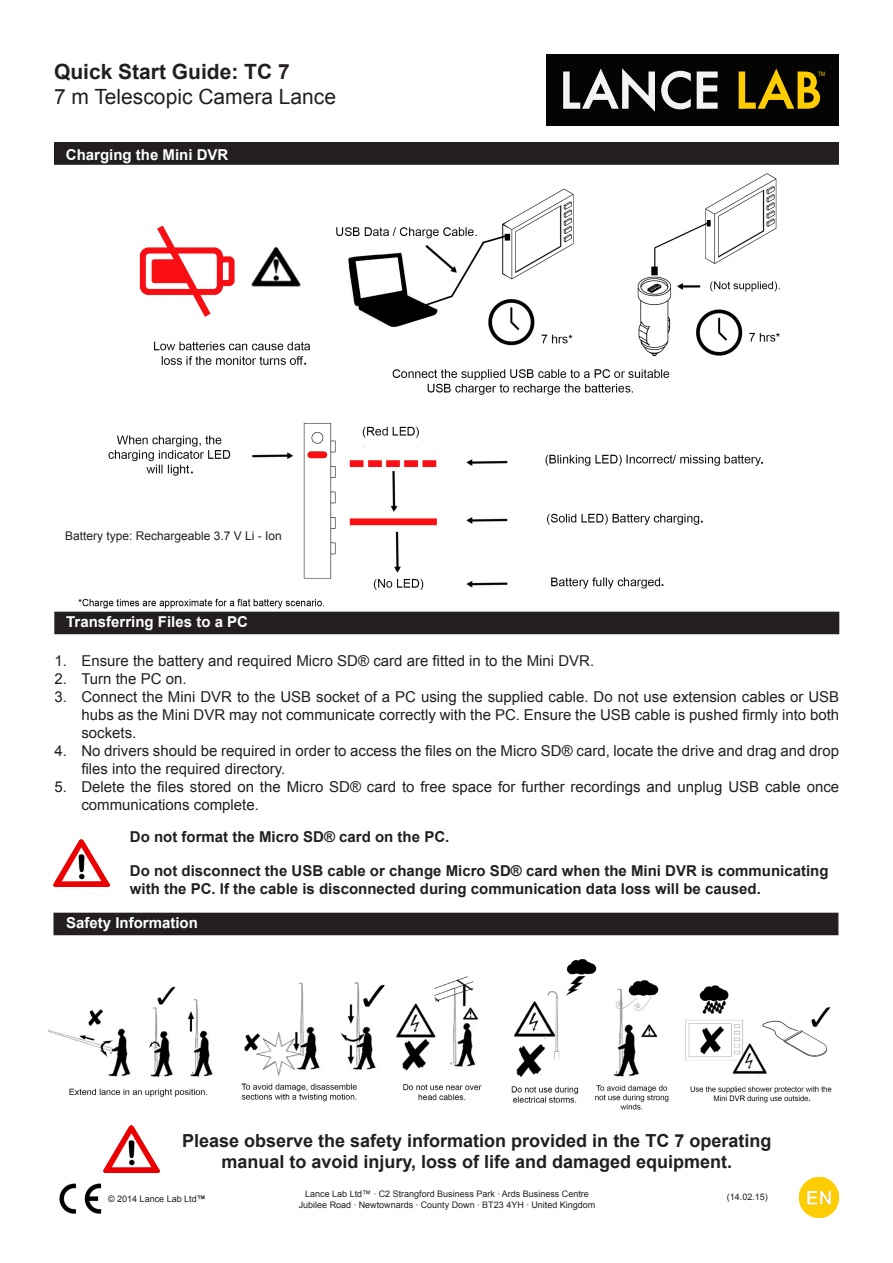
<style>
.page{position:relative;width:893px;height:1263px;background:#fff}
.page>*{position:absolute;margin:0;border:0;box-sizing:border-box;transform-origin:0 0}
.t1{font:21px "Arial";color:#231f20}
.t2{font:700 21px "Arial";color:#231f20}
.t3{font:700 18px/21.6px "Arial";color:#231f20;text-align:center}
.t4{font:15px/18px "Arial";color:#231f20}
.t5{font:700 15px/18px "Arial";color:#231f20}
.t6{font:700 15px "Arial";color:#fff}
.t7{font:12px "Arial";color:#231f20}
.t8{font:9px "Arial";color:#231f20}
.t9{font:6px "Arial Narrow";color:#fc0}
.s1{font-weight:700}
</style>
<div class="page">
<div style="left:55px;top:612px;width:783px;height:21px;background:#231f20"></div>
<div style="left:54px;top:612px;width:785px;height:22px;border:2px solid #231f20"></div>
<img style="left:53px;top:839px;width:57px;height:47px">
<div style="left:54px;top:913px;width:784px;height:21px;background:#231f20"></div>
<div style="left:53px;top:913px;width:785px;height:22px;border:2px solid #231f20"></div>
<div style="left:55px;top:143px;width:783px;height:21px;background:#231f20"></div>
<div style="left:54px;top:142px;width:785px;height:23px;border:2px solid #231f20"></div>
<img style="left:108px;top:173px;width:672px;height:417px">
<img style="left:799px;top:1178px;width:40px;height:39px">
<img style="left:244px;top:976px;width:234px;height:100px">
<img style="left:513px;top:959px;width:84px;height:118px">
<img style="left:49px;top:986px;width:164px;height:91px">
<img style="left:685px;top:985px;width:146px;height:91px">
<img style="left:103px;top:1125px;width:57px;height:47px">
<img style="left:690px;top:1086px;width:142px;height:17px">
<img style="left:241px;top:1083px;width:241px;height:19px">
<img style="left:78px;top:598px;width:246px;height:11px">
<img style="left:69px;top:1088px;width:138px;height:9px">
<img style="left:511px;top:1086px;width:68px;height:17px">
<img style="left:588px;top:980px;width:71px;height:97px">
<div style="left:587px;top:974px;width:20px;height:16px;background:#fff"></div>
<img style="left:595px;top:1085px;width:74px;height:25px">
<img style="left:59px;top:1183px;width:43px;height:31px">
<div style="left:547px;top:54px;width:292px;height:71px;background:#040503"></div>
<svg style="left:563px;top:68px;width:92px;height:44px"></svg>
<svg style="left:661px;top:71px;width:30px;height:38px"></svg>
<svg style="left:697px;top:72px;width:21px;height:37px"></svg>
<svg style="left:739px;top:69px;width:81px;height:40px"></svg>
<p class="t2" style="left:54px;top:56px;width:237px">Quick Start Guide: TC 7</p>
<p class="t1" style="left:54px;top:82px;width:284px">7 m Telescopic Camera Lance</p>
<p class="t6" style="left:66px;top:144px;width:164px">Charging the Mini DVR</p>
<p class="t7" style="left:65px;top:528px;width:218px">Battery type: Rechargeable 3.7 V Li - Ion</p>
<p class="t9" style="left:818px;top:70px;width:9px">TM</p>
<p class="t6" style="left:66px;top:611px;width:183px">Transferring Files to a PC</p>
<p class="t4" style="left:54px;top:652px;width:541px">1. Ensure the battery and required Micro SD® card are fitted in to the Mini DVR.</p>
<p class="t4" style="left:54px;top:670px;width:134px">2. Turn the PC on.</p>
<p class="t4" style="left:81px;top:688px;width:759px;text-align:justify;text-indent:-27px">3. Connect the Mini DVR to the USB socket of a PC using the supplied cable. Do not use extension cables or USB hubs as the Mini DVR may not communicate correctly with the PC. Ensure the USB cable is pushed firmly into both sockets.</p>
<p class="t4" style="left:81px;top:742px;width:759px;text-indent:-27px">4. No drivers should be required in order to access the files on the Micro SD® card, locate the drive and drag and drop files into the required directory.</p>
<p class="t4" style="left:81px;top:778px;width:759px;text-indent:-27px">5. Delete the files stored on the Micro SD® card to free space for further recordings and unplug USB cable once communications complete.</p>
<p class="t5" style="left:130px;top:828px;width:321px">Do not format the Micro SD® card on the PC.</p>
<p class="t5" style="left:130px;top:862px;width:700px">Do not disconnect the USB cable or change Micro SD® card when the Mini DVR is communicating with the PC. If the cable is disconnected during communication data loss will be caused.</p>
<p class="t6" style="left:66px;top:912px;width:133px">Safety Information</p>
<p class="t3" style="left:182px;top:1130px;width:591px">Please observe the safety information provided in the TC 7 operating manual to avoid injury, loss of life and damaged equipment.</p>
<p class="t8" style="left:108px;top:1192px;width:99px">© 2014 Lance Lab Ltd<span class="s1">™</span></p>
<p class="t8" style="left:305px;top:1188px;width:285px">Lance Lab Ltd™ ∙ C2 Strangford Business Park ∙ Ards Business Centre</p>
<p class="t8" style="left:299px;top:1199px;width:298px">Jubilee Road ∙ Newtownards ∙ County Down ∙ BT23 4YH ∙ United Kingdom</p>
<p class="t8" style="left:727px;top:1190px;width:43px">(14.02.15)</p>
</div>
